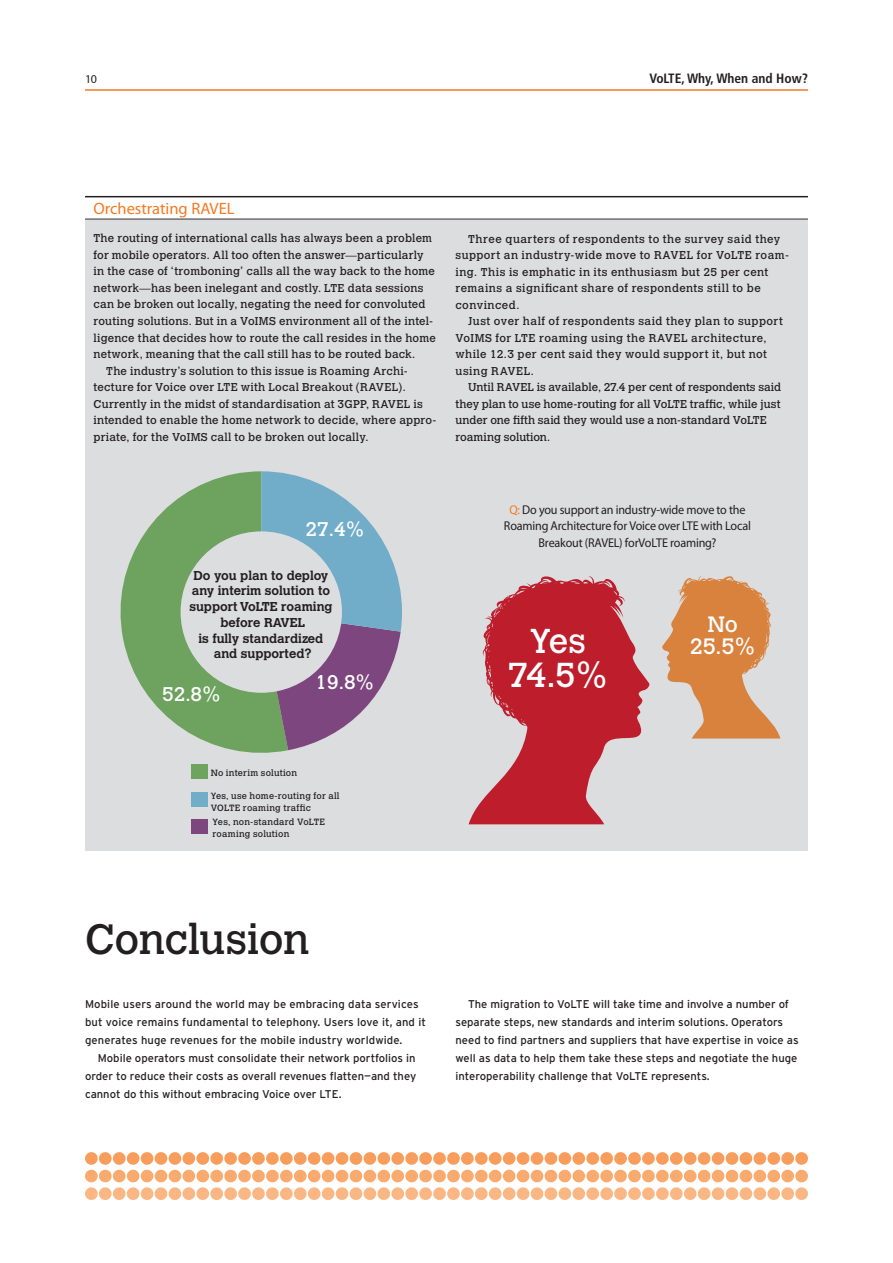
<style>
.page{position:relative;width:893px;height:1263px;background:#fff}
.page>*{position:absolute;margin:0;border:0;box-sizing:border-box;transform-origin:0 0}
.t1{font:42px "Calvert";letter-spacing:-.015em;color:#231f20}
.t2{font:34.2px/34.2px "Calvert";color:#fff;text-align:center}
.t3{font:22.05px/22px "Calvert";color:#fff;text-align:center}
.t4{font:19.65px "Calvert";color:#fff}
.t5{font:16.5px "Myriad Pro";color:#f47921}
.t6{font:700 condensed 13.5px "Frutiger LT Std";color:#231f20}
.t7{font:12.75px/16.5px "Myriad Pro";letter-spacing:-.015em;color:#231f20;text-align:center;scale:.95 1}
.t8{font:700 12.75px/15.8px "Calvert";color:#231f20;text-align:center}
.t9{font:12px "Myriad Pro";color:#231f20}
.t10{font:11.25px/16.5px "Calvert";letter-spacing:.025em;color:#231f20}
.t11{font:11.25px/18px "Interstate";color:#231f20}
.t12{font:11.25px/16.5px "Calvert";letter-spacing:-.005em;color:#231f20}
.t13{font:9px/12px "Calvert";letter-spacing:.025em;color:#231f20}
.s1{color:#f47921}
</style>
<div class="page">
<hr style="left:85px;top:89px;width:723px;height:2px;background:#f47921">
<svg style="left:85px;top:1152px;width:723px;height:48px"></svg>
<div style="left:85px;top:220px;width:723px;height:630px;background:#dcdddf"></div>
<hr style="left:85px;top:196px;width:723px;height:1px;background:#231f20">
<hr style="left:85px;top:219px;width:723px;height:1px;background:#231f20">
<svg style="left:121px;top:471px;width:167px;height:282px;fill:#6da35e"></svg>
<svg style="left:261px;top:471px;width:141px;height:279px"></svg>
<div style="left:181px;top:531px;width:161px;height:162px;background:#dcdddf;border-radius:50%"></div>
<svg style="left:469px;top:576px;width:181px;height:248px"></svg>
<svg style="left:662px;top:576px;width:118px;height:162px"></svg>
<div style="left:191px;top:792px;width:16px;height:15px;background:#71adc9"></div>
<div style="left:191px;top:819px;width:16px;height:14px;background:#7d467e"></div>
<div style="left:191px;top:764px;width:16px;height:15px;background:#6ea45f"></div>
<p class="t9" style="left:85px;top:72px;width:13px">10</p>
<p class="t6" style="left:649px;top:70px;width:160px">VoLTE, Why, When and How?</p>
<h3 class="t5" style="left:94px;top:200px;width:143px">Orchestrating RAVEL</h3>
<p class="t10" style="left:94px;top:230px;width:340px">The routing of international calls has always been a problem</p>
<p class="t10" style="left:94px;top:247px;width:331px">for mobile operators. All too often the answer—particularly</p>
<p class="t10" style="left:94px;top:263px;width:343px">in the case of ‘tromboning’ calls all the way back to the home</p>
<p class="t10" style="left:94px;top:280px;width:332px">network—has been inelegant and costly. LTE data sessions</p>
<p class="t10" style="left:94px;top:296px;width:334px">can be broken out locally, negating the need for convoluted</p>
<p class="t10" style="left:94px;top:313px;width:341px">routing solutions. But in a VoIMS environment all of the intel-</p>
<p class="t10" style="left:94px;top:329px;width:344px">ligence that decides how to route the call resides in the home</p>
<p class="t10" style="left:94px;top:346px;width:323px">network, meaning that the call still has to be routed back.</p>
<p class="t10" style="left:106px;top:362px;width:303px">The industry’s solution to this issue is Roaming Archi-</p>
<p class="t10" style="left:94px;top:379px;width:314px">tecture for Voice over LTE with Local Breakout (RAVEL).</p>
<p class="t10" style="left:94px;top:395px;width:331px">Currently in the midst of standardisation at 3GPP, RAVEL is</p>
<p class="t10" style="left:94px;top:412px;width:345px">intended to enable the home network to decide, where appro-</p>
<p class="t10" style="left:94px;top:428px;width:276px">priate, for the VoIMS call to be broken out locally.</p>
<p class="t10" style="left:455px;top:230px;width:335px;text-indent:13px">Three quarters of respondents to the survey said they support an industry-wide move to RAVEL for VoLTE roam&shy;ing. This is emphatic in its enthusiasm but 25 per cent remains a significant share of respondents still to be convinced.</p>
<p class="t10" style="left:455px;top:313px;width:329px;text-indent:13px">Just over half of respondents said they plan to support VoIMS for LTE roaming using the RAVEL architecture, while 12.3 per cent said they would support it, but not using RAVEL.</p>
<p class="t12" style="left:455px;top:379px;width:327px;text-indent:13px">Until RAVEL is available, 27.4 per cent of respondents said they plan to use home-routing for all VoLTE traffic, while just under one fifth said they would use a non-standard VoLTE roaming solution.</p>
<h3 class="t4" style="left:306px;top:518px;width:60px">27.4%</h3>
<p class="t8" style="left:189px;top:567px;width:144px">Do you plan to deploy any interim solution to support VoLTE roaming before RAVEL<br>is fully standardized and supported?</p>
<h3 class="t4" style="left:162px;top:682px;width:60px">52.8%</h3>
<h3 class="t4" style="left:315px;top:671px;width:60px">19.8%</h3>
<p class="t7" style="left:504px;top:501px;width:262px"><span class="s1">Q:</span> Do you support an industry-wide move to the<br>Roaming Architecture for Voice over LTE with Local<br>Breakout (RAVEL) forVoLTE roaming?</p>
<h2 class="t2" style="left:508px;top:624px;width:102px">Yes<br>74.5%</h2>
<h3 class="t3" style="left:690px;top:613px;width:67px">No<br>25.5%</h3>
<p class="t13" style="left:211px;top:767px;width:88px">No interim solution</p>
<p class="t13" style="left:211px;top:790px;width:130px">Yes, use home-routing for all<br>VOLTE roaming traffic</p>
<p class="t13" style="left:213px;top:816px;width:114px">Yes, non-standard VoLTE roaming solution</p>
<h1 class="t1" style="left:85px;top:915px;width:226px">Conclusion</h1>
<p class="t11" style="left:85px;top:995px;width:342px">Mobile users around the world may be embracing data services but voice remains fundamental to telephony. Users love it, and it generates huge revenues for the mobile industry worldwide.</p>
<p class="t11" style="left:85px;top:1049px;width:333px;text-align:justify;text-indent:13px">Mobile operators must consolidate their network portfolios in order to reduce their costs as overall revenues flatten—and they cannot do this without embracing Voice over LTE.</p>
<p class="t11" style="left:455px;top:995px;width:345px;text-indent:13px">The migration to VoLTE will take time and involve a number of separate steps, new standards and interim solutions. Operators need to find partners and suppliers that have expertise in voice as well as data to help them take these steps and negotiate the huge interoperability challenge that VoLTE represents.</p>
</div>
